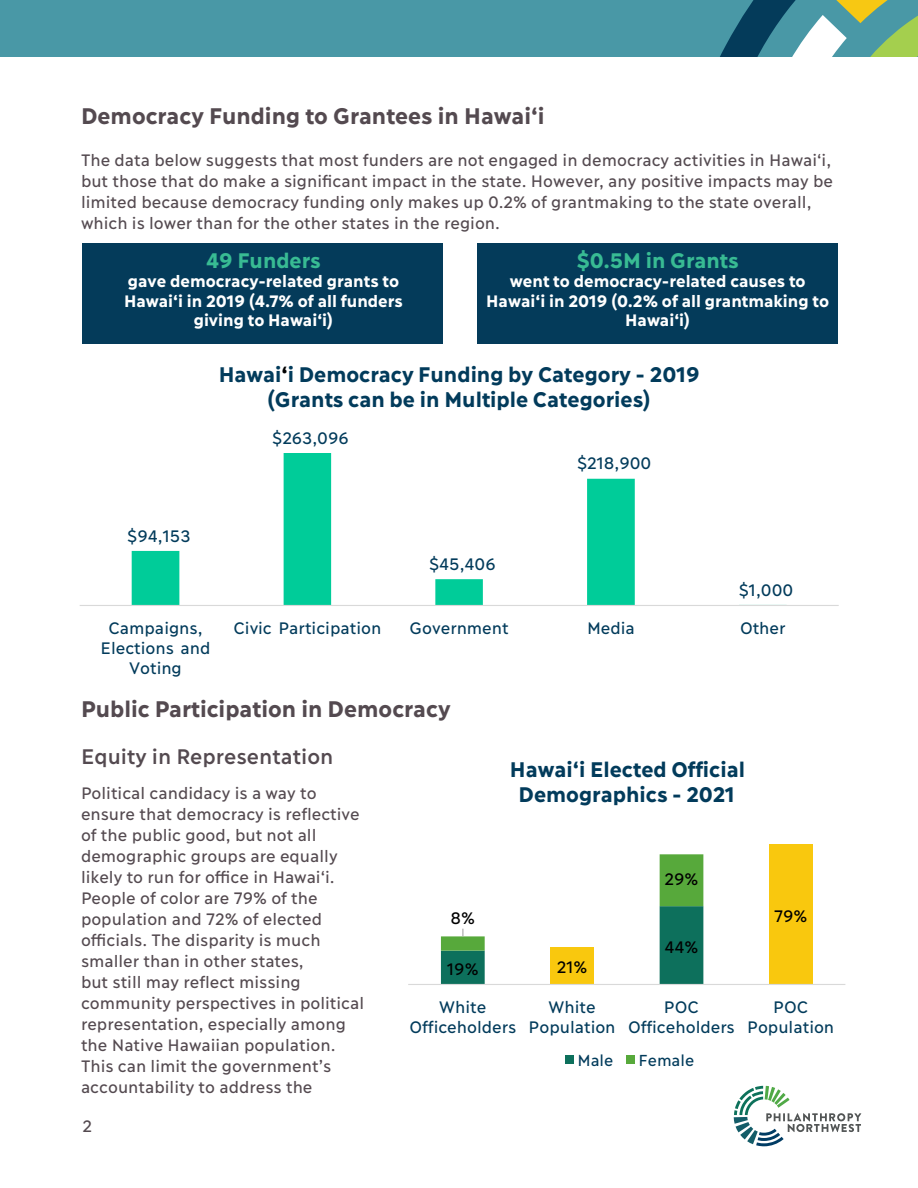
<style>
.page{position:relative;width:918px;height:1188px;background:#fff}
.page>*{position:absolute;margin:0;border:0;box-sizing:border-box;transform-origin:0 0}
.t1{font:700 22.5px "Ilisarniq";color:#544a50}
.t2{font:700 21px/25.2px "Ilisarniq";color:#023b5b;text-align:center}
.body{font:600 21px "Ilisarniq";color:#544a50}
.H1_Denim{font:700 21px "Ilisarniq";color:#38bb93}
.body-2{font:16.5px/21px "Ilisarniq";color:#544a50}
.t3{font:16.5px/19.8px "Ilisarniq";color:#023b5b;text-align:center}
.H1_Denim-2{font:700 16.5px/19.5px "Ilisarniq";color:#fff;text-align:center}
.t4{font:16.5px "Ilisarniq";letter-spacing:-.005em;color:#000}
.t5{font:15.9px "Ilisarniq";letter-spacing:-.005em;color:#023b5b}
.s1{color:#000}
</style>
<div class="page">
<div style="left:0;top:0;width:918px;height:57px;background:#4998a6"></div>
<svg style="left:720px;top:0;width:198px;height:57px"></svg>
<svg style="left:734px;top:1086px;width:127px;height:60px"></svg>
<div style="left:83px;top:243px;width:360px;height:100px;background:#043b5a"></div>
<div style="left:477px;top:243px;width:361px;height:100px;background:#043b5a"></div>
<div style="left:769px;top:844px;width:44px;height:140px;background:#f9c80e"></div>
<hr style="left:408px;top:984px;width:437px;height:1px;background:#d9d9d9">
<svg style="left:441px;top:854px;width:262px;height:130px"></svg>
<div style="left:565px;top:1055px;width:9px;height:8px;background:#0d705c"></div>
<div style="left:627px;top:1055px;width:8px;height:8px;background:#57a93b"></div>
<svg style="left:132px;top:453px;width:655px;height:152px"></svg>
<hr style="left:80px;top:605px;width:759px;height:1px;background:#d9d9d9">
<h2 class="t1" style="left:81px;top:99px;width:465px">Democracy Funding to Grantees in Hawai‘i</h2>
<h2 class="body-2" style="left:81px;top:149px;width:754px">The data below suggests that most funders are not engaged in democracy activities in Hawai‘i, but those that do make a significant impact in the state. However, any positive impacts may be limited because democracy funding only makes up 0.2% of grantmaking to the state overall, which is lower than for the other states in the region.</h2>
<p class="H1_Denim" style="left:206px;top:243px;width:116px">49 Funders</p>
<p class="H1_Denim-2" style="left:124px;top:271px;width:280px">gave democracy-related grants to<br>Hawai‘i in 2019 (4.7% of all funders giving to Hawai‘i)</p>
<p class="H1_Denim" style="left:577px;top:243px;width:164px">$0.5M in Grants</p>
<p class="H1_Denim-2" style="left:486px;top:271px;width:344px">went to democracy-related causes to<br>Hawai‘i in 2019 (0.2% of all grantmaking to<br>Hawai‘i)</p>
<p class="t2" style="left:219px;top:361px;width:482px">Hawai<span class="s1">‘</span>i Democracy Funding by Category - 2019 (Grants can be in Multiple Categories)</p>
<p class="t3" style="left:127px;top:525px;width:65px">$94,153</p>
<p class="t3" style="left:272px;top:427px;width:78px">$263,096</p>
<p class="t3" style="left:429px;top:553px;width:68px">$45,406</p>
<p class="t3" style="left:577px;top:453px;width:76px">$218,900</p>
<p class="t3" style="left:739px;top:579px;width:56px">$1,000</p>
<p class="t3" style="left:101px;top:618px;width:111px">Campaigns,<br>Elections and<br>Voting</p>
<p class="t3" style="left:233px;top:618px;width:149px">Civic Participation</p>
<p class="t3" style="left:410px;top:618px;width:101px">Government</p>
<p class="t3" style="left:587px;top:618px;width:49px">Media</p>
<p class="t3" style="left:740px;top:618px;width:47px">Other</p>
<h2 class="t1" style="left:81px;top:691px;width:371px">Public Participation in Democracy</h2>
<p class="body" style="left:81px;top:740px;width:254px">Equity in Representation</p>
<p class="body-2" style="left:81px;top:781px;width:285px">Political candidacy is a way to ensure that democracy is reflective of the public good, but not all demographic groups are equally likely to run for office in Hawai‘i.<br>People of color are 79% of the population and 72% of elected officials. The disparity is much smaller than in other states,<br>but still may reflect missing community perspectives in political representation, especially among the Native Hawaiian population.<br>This can limit the government’s accountability to address the</p>
<p class="t2" style="left:510px;top:756px;width:237px">Hawai‘i Elected Official<br>Demographics - 2021</p>
<p class="t4" style="left:664px;top:867px;width:35px">29%</p>
<p class="t4" style="left:451px;top:905px;width:26px">8%</p>
<p class="t4" style="left:774px;top:903px;width:35px">79%</p>
<p class="t4" style="left:664px;top:934px;width:36px">44%</p>
<p class="t4" style="left:447px;top:956px;width:33px">19%</p>
<p class="t4" style="left:557px;top:955px;width:32px">21%</p>
<p class="t3" style="left:409px;top:997px;width:108px">White<br>Officeholders</p>
<p class="t3" style="left:529px;top:997px;width:88px">White<br>Population</p>
<p class="t3" style="left:628px;top:997px;width:108px">POC<br>Officeholders</p>
<p class="t3" style="left:747px;top:997px;width:88px">POC<br>Population</p>
<p class="t5" style="left:577px;top:1048px;width:37px">Male</p>
<p class="t5" style="left:639px;top:1048px;width:57px">Female</p>
<p class="body-2" style="left:83px;top:1114px;width:11px">2</p>
</div>
